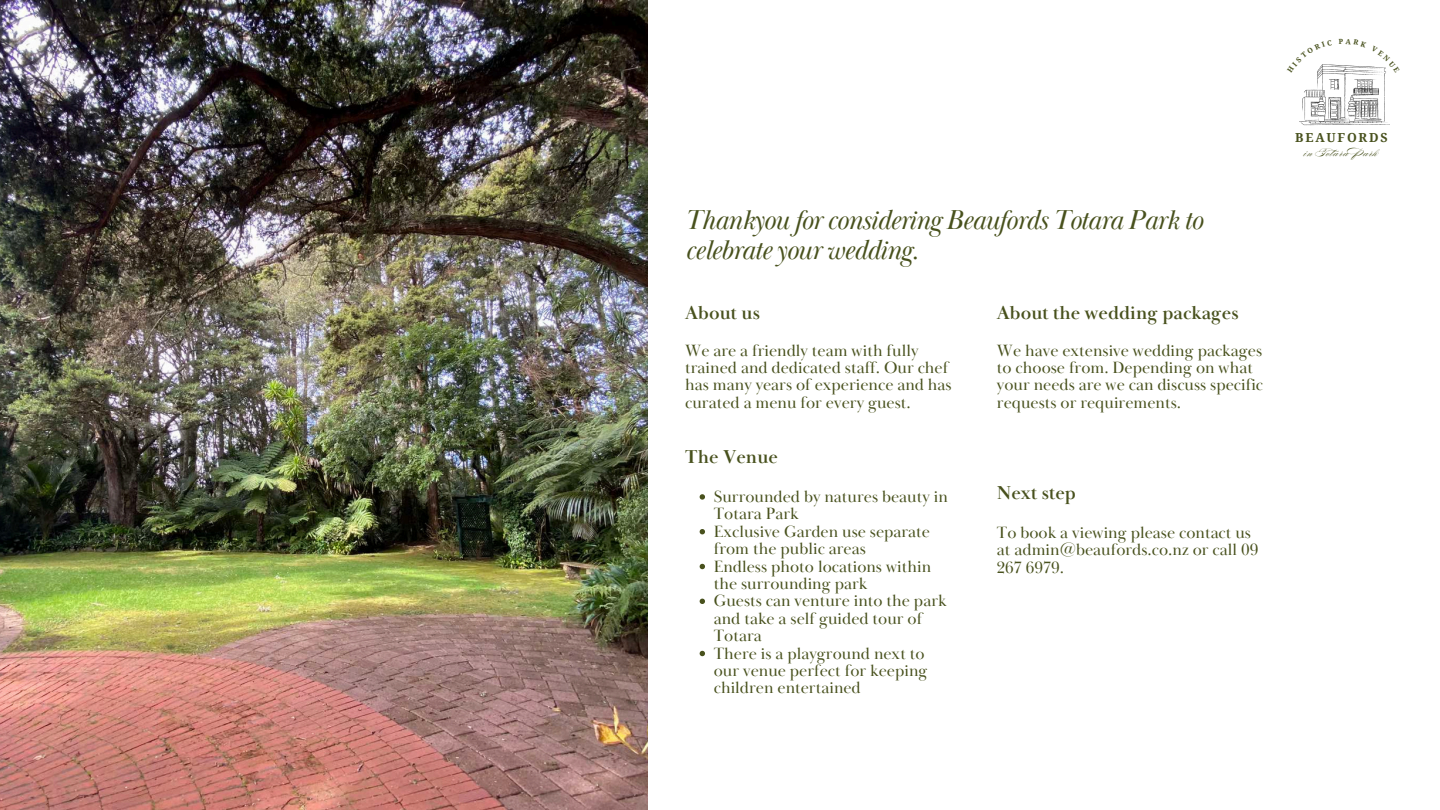
<style>
.page{position:relative;width:1440px;height:810px;background:#fff}
.page>*{position:absolute;margin:0;border:0;box-sizing:border-box;transform-origin:0 0}
.t1{font:italic 28.2px/29.3px "Baskerville Display PT";letter-spacing:-.025em;color:#48511d}
.t2{font:700 19.2px "Baskerville Display PT";color:#48511d}
.t3{font:16.8px/17.4px "Baskerville Display PT";color:#48511d}
.t4{font:700 12.5px "Noto Serif";letter-spacing:.14em;color:#48511d}
.t5{font:10.3px "Burgues Script";letter-spacing:.08em;color:#48511d}
</style>
<div class="page">
<img style="left:1299px;top:64px;width:90px;height:62px">
<svg style="left:700px;top:494px;width:5px;height:6px"></svg>
<svg style="left:700px;top:529px;width:5px;height:5px"></svg>
<svg style="left:700px;top:564px;width:5px;height:5px"></svg>
<svg style="left:700px;top:599px;width:5px;height:5px"></svg>
<svg style="left:700px;top:651px;width:5px;height:5px"></svg>
<img style="left:0;top:0;width:648px;height:810px">
<svg style="left:1299px;top:64px;width:33px;height:9px"></svg>
<svg style="left:1339px;top:64px;width:50px;height:9px"></svg>
<h1 class="t1" style="left:685px;top:206px;width:519px">Thankyou for considering Beaufords Totara Park to celebrate your wedding.</h1>
<p class="t2" style="left:685px;top:301px;width:76px">About us</p>
<p class="t3" style="left:685px;top:342px;width:268px">We are a friendly team with fully trained and dedicated staff. Our chef has many years of experience and has curated a menu for every guest.</p>
<p class="t2" style="left:685px;top:445px;width:94px">The Venue</p>
<p class="t3" style="left:714px;top:488px;width:236px">Surrounded by natures beauty in<br>Totara Park<br>Exclusive Garden use separate from the public areas<br>Endless photo locations within the surrounding park<br>Guests can venture into the park and take a self guided tour of<br>Totara<br>There is a playground next to our venue perfect for keeping children entertained</p>
<p class="t2" style="left:997px;top:301px;width:243px">About the wedding packages</p>
<p class="t3" style="left:997px;top:342px;width:268px">We have extensive wedding packages to choose from. Depending on what your needs are we can discuss specific requests or requirements.</p>
<p class="t2" style="left:997px;top:481px;width:81px">Next step</p>
<p class="t3" style="left:997px;top:524px;width:263px">To book a viewing please contact us at admin@beaufords.co.nz or call 09<br>267 6979.</p>
<p class="t4" style="left:1295px;top:129px;width:94px">BEAUFORDS</p>
<p class="t5" style="left:1304px;top:147px;width:75px">in Totara Park</p>
</div>
